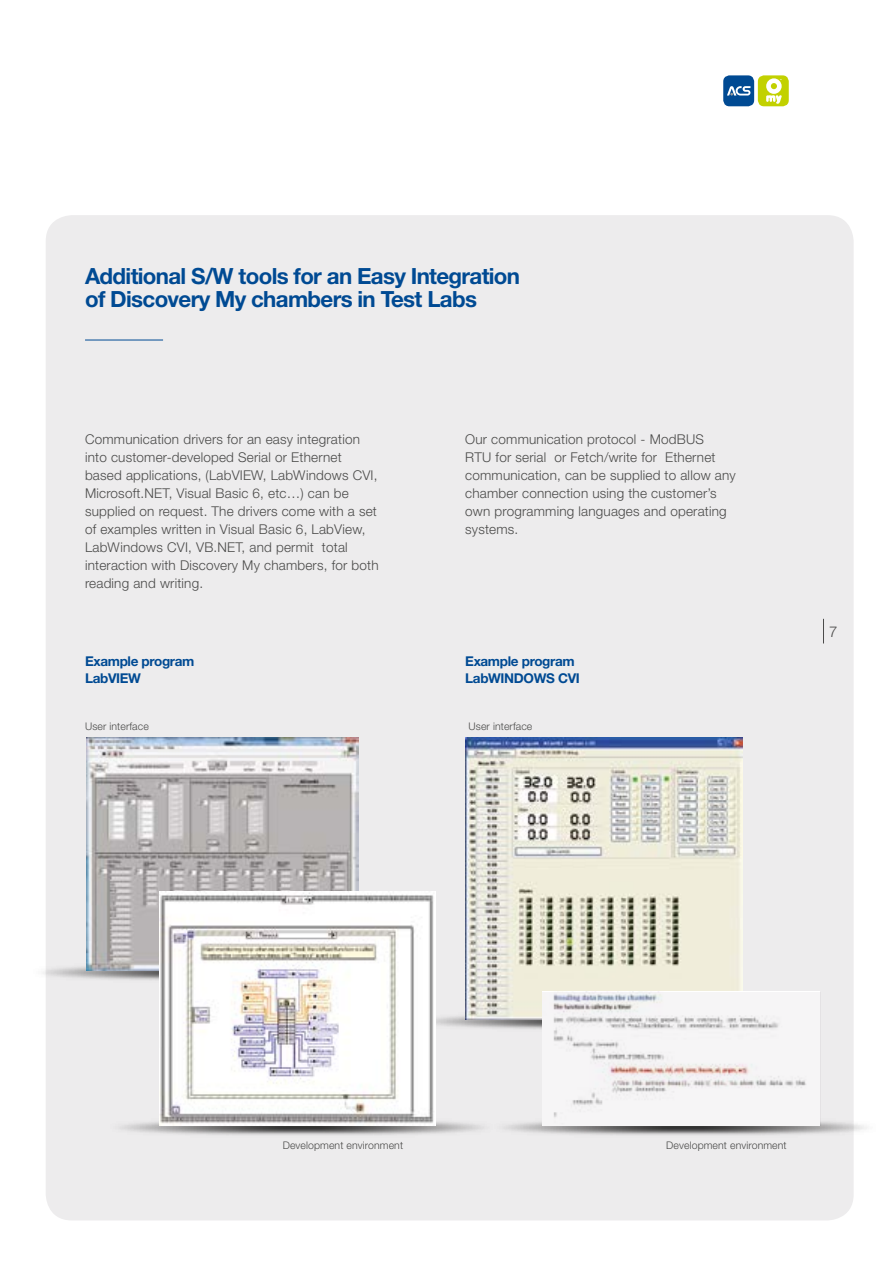
<style>
.page{position:relative;width:893px;height:1263px;background:#fff}
.page>*{position:absolute;margin:0;border:0;box-sizing:border-box;transform-origin:0 0}
.t1{font:700 22.35px/22.5px "Helvetica Neue LT Std";letter-spacing:-.03em;color:#004a93}
.t2{font:300 15px "Helvetica Neue LT Std";color:#4a4a49}
.t3{font:300 13.5px/18px "Helvetica Neue LT Std";letter-spacing:.015em;color:#4a4a49}
.t4{font:700 13.5px/16.5px "Helvetica Neue LT Std";letter-spacing:-.025em;color:#004a93}
.t5{font:300 10.5px "Helvetica Neue LT Std";letter-spacing:.01em;color:#4a4a49}
</style>
<div class="page">
<div style="left:46px;top:215px;width:808px;height:1005px;background:#edeced;border-radius:26px"></div>
<img style="left:436px;top:959px;width:384px;height:70px">
<img style="left:466px;top:738px;width:276px;height:281px">
<img style="left:558px;top:1122px;width:309px;height:13px">
<svg style="left:542px;top:992px;width:279px;height:133px;fill:#f6f5f6"></svg>
<img style="left:43px;top:910px;width:437px;height:105px">
<img style="left:86px;top:738px;width:273px;height:232px">
<img style="left:120px;top:1065px;width:438px;height:70px">
<img style="left:159px;top:891px;width:277px;height:234px">
<hr style="left:85px;top:340px;width:78px;height:1px;background:#004a93">
<svg style="left:823px;top:619px;width:1px;height:24px"></svg>
<div style="left:758px;top:75px;width:31px;height:31px;background:#c2d100;border-radius:6px"></div>
<svg style="left:766px;top:78px;width:16px;height:26px"></svg>
<div style="left:723px;top:75px;width:31px;height:31px;background:#004a93;border-radius:6px"></div>
<svg style="left:727px;top:86px;width:23px;height:10px"></svg>
<h1 class="t1" style="left:85px;top:264px;width:437px">Additional S/W tools for an Easy Integration of Discovery My chambers in Test Labs</h1>
<p class="t3" style="left:85px;top:429px;width:295px">Communication drivers for an easy integration into customer-developed Serial or Ethernet based applications, (LabVIEW, LabWindows CVI, Microsoft.NET, Visual Basic 6, etc…) can be supplied on request. The drivers come with a set of examples written in Visual Basic 6, LabView, LabWindows CVI, VB.NET, and permit total interaction with Discovery My chambers, for both reading and writing.</p>
<p class="t3" style="left:465px;top:430px;width:272px">Our communication protocol - ModBUS<br>RTU for serial or Fetch/write for Ethernet communication, can be supplied to allow any chamber connection using the customer’s own programming languages and operating systems.</p>
<p class="t4" style="left:85px;top:653px;width:111px">Example program<br>LabVIEW</p>
<p class="t4" style="left:465px;top:653px;width:116px">Example program<br>LabWINDOWS CVI</p>
<p class="t5" style="left:85px;top:720px;width:65px">User interface</p>
<p class="t5" style="left:469px;top:720px;width:65px">User interface</p>
<p class="t2" style="left:829px;top:623px;width:10px">7</p>
<p class="t5" style="left:283px;top:1139px;width:122px">Development environment</p>
<p class="t5" style="left:666px;top:1139px;width:122px">Development environment</p>
</div>
